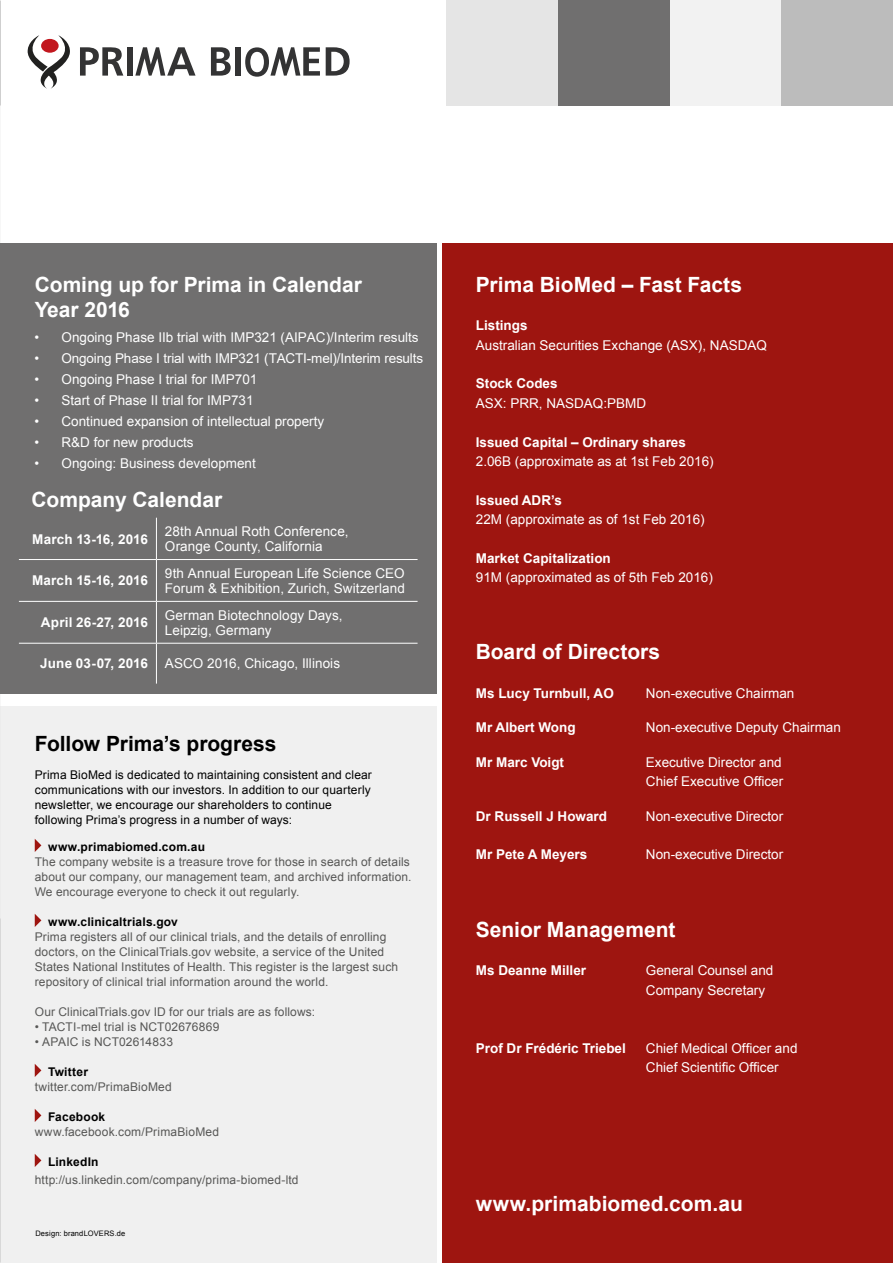
<style>
.page{position:relative;width:893px;height:1263px;background:#fff}
.page>*{position:absolute;margin:0;border:0;box-sizing:border-box;transform-origin:0 0}
.t1{font:700 21px/25.2px "Arial";color:#fff}
.t2{font:700 21px "Arial";color:#000}
.t3{font:13.5px/15px "Arial";color:#fff}
.t4{font:700 13.5px "Arial";color:#fff}
.t5{font:12px/15px "Arial";letter-spacing:.01em;color:#575756}
.t6{font:12px/15px "Arial";letter-spacing:.01em;color:#000}
.t7{font:700 12px "Arial";letter-spacing:.02em;color:#000}
.t8{font:7.5px "Arial";letter-spacing:.02em;color:#000}
</style>
<div class="page">
<div style="left:0;top:706px;width:436px;height:557px;background:#f0f0f0"></div>
<div style="left:443px;top:243px;width:450px;height:1020px;background:#9e1510"></div>
<div style="left:0;top:243px;width:436px;height:451px;background:#706f6f"></div>
<hr style="left:156px;top:518px;width:1px;height:41px;background:#fff">
<hr style="left:19px;top:559px;width:137px;height:1px;background:#fff">
<hr style="left:156px;top:559px;width:262px;height:1px;background:#fff">
<hr style="left:156px;top:560px;width:1px;height:41px;background:#fff">
<hr style="left:19px;top:601px;width:137px;height:1px;background:#fff">
<hr style="left:156px;top:601px;width:262px;height:1px;background:#fff">
<hr style="left:156px;top:602px;width:1px;height:41px;background:#fff">
<hr style="left:19px;top:643px;width:137px;height:1px;background:#fff">
<hr style="left:156px;top:643px;width:262px;height:1px;background:#fff">
<hr style="left:156px;top:644px;width:1px;height:40px;background:#fff">
<svg style="left:35px;top:839px;width:6px;height:13px"></svg>
<svg style="left:35px;top:914px;width:6px;height:13px"></svg>
<svg style="left:35px;top:1064px;width:6px;height:13px"></svg>
<svg style="left:35px;top:1109px;width:6px;height:13px"></svg>
<svg style="left:35px;top:1154px;width:6px;height:13px"></svg>
<div style="left:670px;top:0;width:111px;height:105px;background:#f2f2f2"></div>
<div style="left:558px;top:0;width:112px;height:105px;background:#706f6f"></div>
<div style="left:446px;top:0;width:112px;height:105px;background:#e5e5e5"></div>
<div style="left:781px;top:0;width:112px;height:105px;background:#bcbcbc"></div>
<svg style="left:28px;top:35px;width:42px;height:54px"></svg>
<svg style="left:80px;top:47px;width:43px;height:29px"></svg>
<div style="left:127px;top:47px;width:6px;height:29px;background:#333334"></div>
<svg style="left:135px;top:47px;width:61px;height:29px"></svg>
<svg style="left:211px;top:47px;width:20px;height:29px"></svg>
<div style="left:235px;top:47px;width:6px;height:29px;background:#333334"></div>
<svg style="left:326px;top:47px;width:24px;height:29px"></svg>
<svg style="left:245px;top:47px;width:75px;height:30px"></svg>
<h1 class="t1" style="left:35px;top:272px;width:329px">Coming up for Prima in Calendar<br>Year 2016</h1>
<p class="t3" style="left:35px;top:330px;width:386px">• Ongoing Phase IIb trial with IMP321 (AIPAC)/Interim results</p>
<p class="t3" style="left:35px;top:351px;width:390px">• Ongoing Phase I trial with IMP321 (TACTI-mel)/Interim results</p>
<p class="t3" style="left:35px;top:372px;width:224px">• Ongoing Phase I trial for IMP701</p>
<p class="t3" style="left:35px;top:393px;width:221px">• Start of Phase II trial for IMP731</p>
<p class="t3" style="left:35px;top:414px;width:291px">• Continued expansion of intellectual property</p>
<p class="t3" style="left:35px;top:435px;width:161px">• R&amp;D for new products</p>
<p class="t3" style="left:35px;top:456px;width:223px">• Ongoing: Business development</p>
<h1 class="t1" style="left:32px;top:488px;width:192px">Company Calendar</h1>
<p class="t4" style="left:32px;top:530px;width:117px">March 13-16, 2016</p>
<p class="t3" style="left:165px;top:524px;width:185px">28th Annual Roth Conference,<br>Orange County, California</p>
<p class="t4" style="left:32px;top:572px;width:117px">March 15-16, 2016</p>
<p class="t3" style="left:165px;top:566px;width:241px">9th Annual European Life Science CEO<br>Forum &amp; Exhibition, Zurich, Switzerland</p>
<p class="t4" style="left:41px;top:613px;width:108px">April 26-27, 2016</p>
<p class="t3" style="left:165px;top:608px;width:179px">German Biotechnology Days,<br>Leipzig, Germany</p>
<p class="t4" style="left:40px;top:654px;width:109px">June 03-07, 2016</p>
<p class="t3" style="left:165px;top:656px;width:177px">ASCO 2016, Chicago, Illinois</p>
<h1 class="t2" style="left:35px;top:730px;width:243px">Follow Prima’s progress</h1>
<p class="t6" style="left:35px;top:768px;width:339px">Prima BioMed is dedicated to maintaining consistent and clear communications with our investors. In addition to our quarterly newsletter, we encourage our shareholders to continue following Prima’s progress in a number of ways:</p>
<p class="t7" style="left:48px;top:838px;width:159px">www.primabiomed.com.au</p>
<p class="t5" style="left:35px;top:854px;width:378px">The company website is a treasure trove for those in search of details about our company, our management team, and archived information.<br>We encourage everyone to check it out regularly.</p>
<p class="t7" style="left:48px;top:913px;width:131px">www.clinicaltrials.gov</p>
<p class="t5" style="left:35px;top:929px;width:365px">Prima registers all of our clinical trials, and the details of enrolling doctors, on the ClinicalTrials.gov website, a service of the United States National Institutes of Health. This register is the largest such repository of clinical trial information around the world.</p>
<p class="t5" style="left:35px;top:1004px;width:282px">Our ClinicalTrials.gov ID for our trials are as follows:</p>
<p class="t5" style="left:35px;top:1019px;width:186px">• TACTI-mel trial is NCT02676869</p>
<p class="t5" style="left:35px;top:1034px;width:140px">• APAIC is NCT02614833</p>
<p class="t7" style="left:48px;top:1063px;width:42px">Twitter</p>
<p class="t5" style="left:35px;top:1079px;width:139px">twitter.com/PrimaBioMed</p>
<p class="t7" style="left:48px;top:1108px;width:59px">Facebook</p>
<p class="t5" style="left:35px;top:1124px;width:186px">www.facebook.com/PrimaBioMed</p>
<p class="t7" style="left:48px;top:1153px;width:52px">LinkedIn</p>
<p class="t5" style="left:35px;top:1172px;width:265px">http://us.linkedin.com/company/prima-biomed-ltd</p>
<p class="t8" style="left:35px;top:1228px;width:91px">Design: brandLOVERS.de</p>
<h1 class="t1" style="left:476px;top:272px;width:268px">Prima BioMed – Fast Facts</h1>
<p class="t4" style="left:476px;top:317px;width:53px">Listings</p>
<p class="t3" style="left:476px;top:338px;width:293px">Australian Securities Exchange (ASX), NASDAQ</p>
<p class="t4" style="left:476px;top:375px;width:83px">Stock Codes</p>
<p class="t3" style="left:476px;top:396px;width:172px">ASX: PRR, NASDAQ:PBMD</p>
<p class="t4" style="left:476px;top:433px;width:212px">Issued Capital – Ordinary shares</p>
<p class="t3" style="left:476px;top:454px;width:239px">2.06B (approximate as at 1st Feb 2016)</p>
<p class="t4" style="left:476px;top:491px;width:88px">Issued ADR’s</p>
<p class="t3" style="left:476px;top:512px;width:230px">22M (approximate as of 1st Feb 2016)</p>
<p class="t4" style="left:476px;top:549px;width:137px">Market Capitalization</p>
<p class="t3" style="left:476px;top:570px;width:239px">91M (approximated as of 5th Feb 2016)</p>
<h1 class="t1" style="left:476px;top:640px;width:186px">Board of Directors</h1>
<p class="t4" style="left:476px;top:684px;width:139px">Ms Lucy Turnbull, AO</p>
<p class="t3" style="left:646px;top:686px;width:150px">Non-executive Chairman</p>
<p class="t4" style="left:476px;top:719px;width:101px">Mr Albert Wong</p>
<p class="t3" style="left:646px;top:720px;width:197px">Non-executive Deputy Chairman</p>
<p class="t4" style="left:476px;top:753px;width:90px">Mr Marc Voigt</p>
<p class="t3" style="left:646px;top:752px;width:139px;line-height:19.4px">Executive Director and<br>Chief Executive Officer</p>
<p class="t4" style="left:476px;top:807px;width:133px">Dr Russell J Howard</p>
<p class="t3" style="left:646px;top:808px;width:139px">Non-executive Director</p>
<p class="t4" style="left:476px;top:845px;width:113px">Mr Pete A Meyers</p>
<p class="t3" style="left:646px;top:847px;width:139px">Non-executive Director</p>
<h1 class="t1" style="left:476px;top:917px;width:201px">Senior Management</h1>
<p class="t4" style="left:476px;top:961px;width:112px">Ms Deanne Miller</p>
<p class="t3" style="left:646px;top:961px;width:129px;line-height:19.4px">General Counsel and<br>Company Secretary</p>
<p class="t4" style="left:476px;top:1039px;width:152px">Prof Dr Frédéric Triebel</p>
<p class="t3" style="left:646px;top:1038px;width:153px;line-height:19.4px">Chief Medical Officer and<br>Chief Scientific Officer</p>
<h1 class="t1" style="left:476px;top:1191px;width:269px">www.primabiomed.com.au</h1>
</div>
